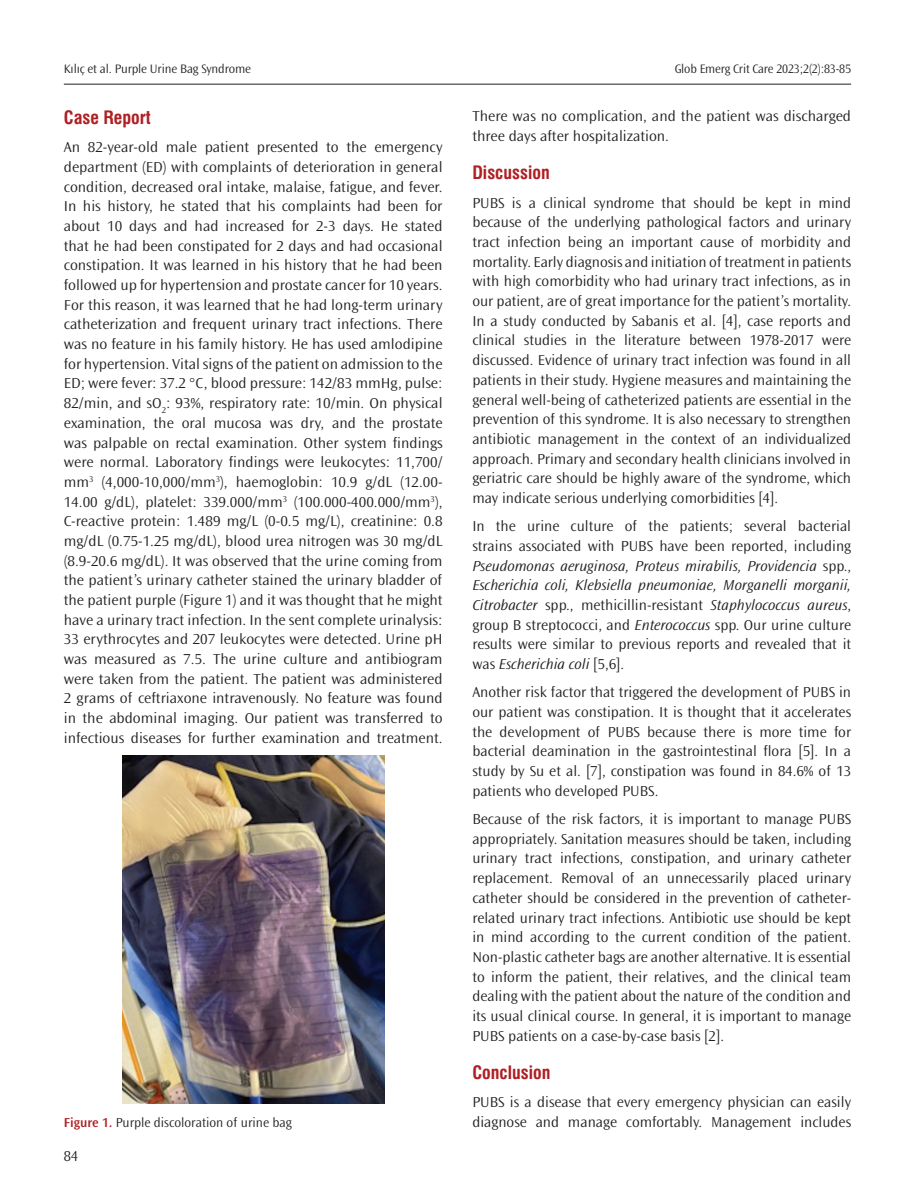
<style>
.page{position:relative;width:915px;height:1191px;background:#fff}
.page>*{position:absolute;margin:0;border:0;box-sizing:border-box;transform-origin:0 0}
.ANA_BASLIK{font:18px "Swiss Condensed Bold Tr";color:#af1f23}
.YAZI{font:300 15px/19.6px "Ocean Sans Std";color:#231f20;text-align:justify}
.YAZI-2{font:300 15px/19.6px "Ocean Sans Std";color:#231f20;text-align:justify;scale:1.05 1}
.RESİM-ALTI{font:300 13.5px "Ocean Sans Std";color:#231f20}
.t1{font:300 12.75px "Ocean Sans Std";letter-spacing:-.01em;color:#231f20}
.s1{font-style:italic}
.s2{font-weight:600;color:#af1f23}
</style>
<div class="page">
<hr style="left:64px;top:84px;width:786px;height:1px;background:#231f20">
<img style="left:122px;top:756px;width:262px;height:347px">
<p class="t1" style="left:64px;top:61px;width:189px">Kılıç et al. Purple Urine Bag Syndrome</p>
<p class="t1" style="left:674px;top:61px;width:178px">Glob Emerg Crit Care 2023;2(2):83-85</p>
<p class="ANA_BASLIK" style="left:64px;top:107px;width:88px">Case Report</p>
<p class="YAZI-2" style="left:64px;top:138px;width:362px">An 82-year-old male patient presented to the emergency department (ED) with complaints of deterioration in general condition, decreased oral intake, malaise, fatigue, and fever.<br>In his history, he stated that his complaints had been for about 10 days and had increased for 2-3 days. He stated that he had been constipated for 2 days and had occasional constipation. It was learned in his history that he had been followed up for hypertension and prostate cancer for 10 years.<br>For this reason, it was learned that he had long-term urinary catheterization and frequent urinary tract infections. There was no feature in his family history. He has used amlodipine for hypertension. Vital signs of the patient on admission to the ED; were fever: 37.2 °C, blood pressure: 142/83 mmHg, pulse:<br>82/min, and sO<sub>2</sub>: 93%, respiratory rate: 10/min. On physical examination, the oral mucosa was dry, and the prostate was palpable on rectal examination. Other system findings were normal. Laboratory findings were leukocytes: 11,700/ mm<sup>3</sup> (4,000-10,000/mm<sup>3</sup>), haemoglobin: 10.9 g/dL (12.00- 14.00 g/dL), platelet: 339.000/mm<sup>3</sup> (100.000-400.000/mm<sup>3</sup>), C-reactive protein: 1.489 mg/L (0-0.5 mg/L), creatinine: 0.8 mg/dL (0.75-1.25 mg/dL), blood urea nitrogen was 30 mg/dL (8.9-20.6 mg/dL). It was observed that the urine coming from the patient’s urinary catheter stained the urinary bladder of the patient purple (Figure 1) and it was thought that he might have a urinary tract infection. In the sent complete urinalysis:<br>33 erythrocytes and 207 leukocytes were detected. Urine pH was measured as 7.5. The urine culture and antibiogram were taken from the patient. The patient was administered 2 grams of ceftriaxone intravenously. No feature was found in the abdominal imaging. Our patient was transferred to infectious diseases for further examination and treatment.</p>
<p class="YAZI-2" style="left:472px;top:107px;width:362px">There was no complication, and the patient was discharged three days after hospitalization.</p>
<p class="ANA_BASLIK" style="left:472px;top:162px;width:79px">Discussion</p>
<p class="YAZI" style="left:472px;top:193px;width:380px">PUBS is a clinical syndrome that should be kept in mind because of the underlying pathological factors and urinary tract infection being an important cause of morbidity and mortality. Early diagnosis and initiation of treatment in patients with high comorbidity who had urinary tract infections, as in our patient, are of great importance for the patient’s mortality.<br>In a study conducted by Sabanis et al. [4], case reports and clinical studies in the literature between 1978-2017 were discussed. Evidence of urinary tract infection was found in all patients in their study. Hygiene measures and maintaining the general well-being of catheterized patients are essential in the prevention of this syndrome. It is also necessary to strengthen antibiotic management in the context of an individualized approach. Primary and secondary health clinicians involved in geriatric care should be highly aware of the syndrome, which may indicate serious underlying comorbidities [4].</p>
<p class="YAZI" style="left:472px;top:517px;width:380px">In the urine culture of the patients; several bacterial strains associated with PUBS have been reported, including <span class="s1">Pseudomonas aeruginosa, Proteus mirabilis, Providencia</span> spp., <span class="s1">Escherichia coli, Klebsiella pneumoniae, Morganelli morganii, Citrobacter</span> spp., methicillin-resistant <span class="s1">Staphylococcus aureus</span>, group B streptococci, and <span class="s1">Enterococcus</span> spp. Our urine culture results were similar to previous reports and revealed that it was <span class="s1">Escherichia coli</span> [5,6].</p>
<p class="YAZI" style="left:472px;top:683px;width:380px">Another risk factor that triggered the development of PUBS in our patient was constipation. It is thought that it accelerates the development of PUBS because there is more time for bacterial deamination in the gastrointestinal flora [5]. In a study by Su et al. [7], constipation was found in 84.6% of 13 patients who developed PUBS.</p>
<p class="YAZI" style="left:472px;top:809px;width:380px">Because of the risk factors, it is important to manage PUBS appropriately. Sanitation measures should be taken, including urinary tract infections, constipation, and urinary catheter replacement. Removal of an unnecessarily placed urinary catheter should be considered in the prevention of catheter&shy;related urinary tract infections. Antibiotic use should be kept in mind according to the current condition of the patient.<br>Non-plastic catheter bags are another alternative. It is essential to inform the patient, their relatives, and the clinical team dealing with the patient about the nature of the condition and its usual clinical course. In general, it is important to manage PUBS patients on a case-by-case basis [2].</p>
<p class="ANA_BASLIK" style="left:472px;top:1061px;width:80px">Conclusion</p>
<p class="YAZI" style="left:472px;top:1092px;width:380px">PUBS is a disease that every emergency physician can easily</p>
<p class="RESİM-ALTI" style="left:64px;top:1115px;width:229px"><span class="s2">Figure 1.</span> Purple discoloration of urine bag</p>
<p class="YAZI" style="left:472px;top:1112px;width:380px">diagnose and manage comfortably. Management includes</p>
<p class="YAZI" style="left:64px;top:1146px;width:16px">84</p>
</div>
